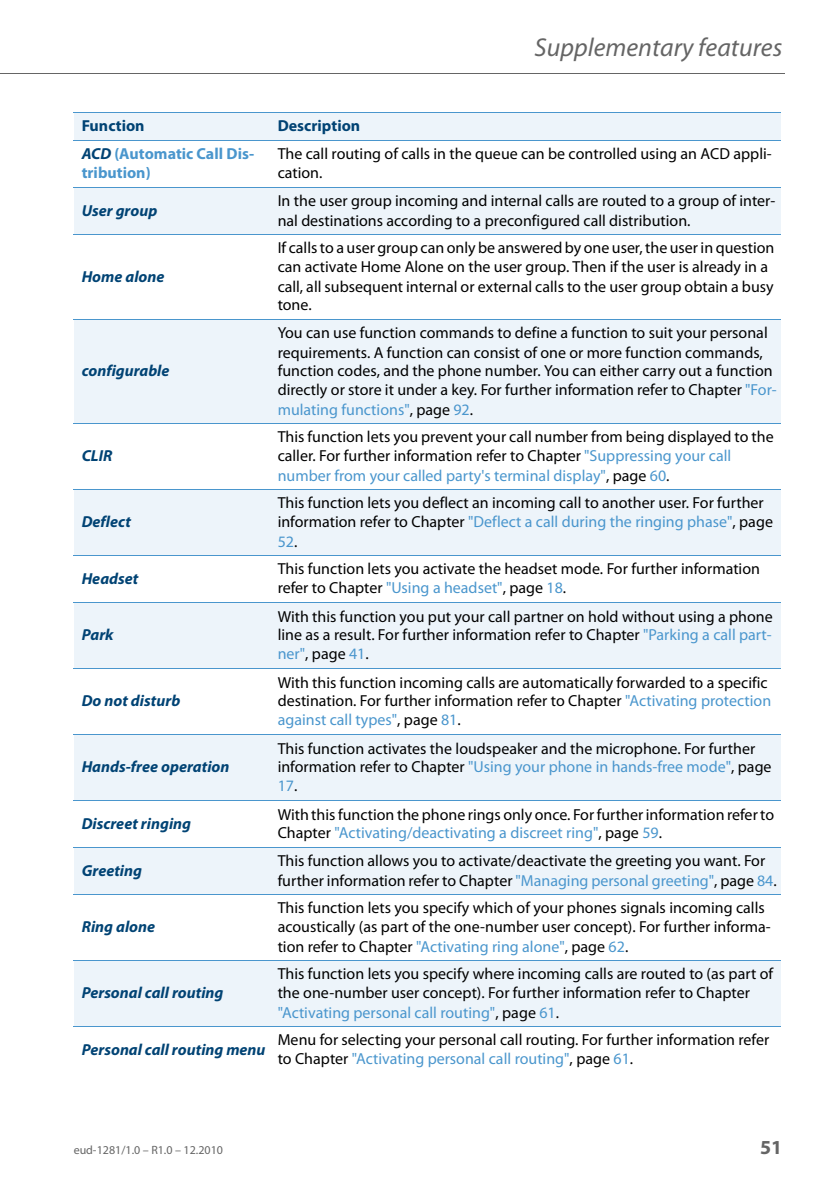
<style>
.page{position:relative;width:840px;height:1190px;background:#fff}
.page>*{position:absolute;margin:0;border:0;box-sizing:border-box;transform-origin:0 0}
.t1{font:italic 26px "Myriad Pro";color:#656565}
.t2{font:700 20px "Myriad Pro";color:#656565}
.t3{font:16px/19px "Myriad Pro";color:#000}
.t4{font:italic 700 16px "Myriad Pro";color:#014374}
.t5{font:700 16px/19px "Myriad Pro";color:#4a96cd}
.t6{font:700 16px "Myriad Pro";letter-spacing:.005em;color:#014374}
.t7{font:12px "Myriad Pro";color:#656565}
.s1{font-style:italic;color:#014374}
.s2{color:#4a96cd}
</style>
<div class="page">
<hr style="left:0;top:73px;width:784px;height:1px;background:#656565">
<div style="left:74px;top:188px;width:196px;height:47px;background:#edf4fa"></div>
<div style="left:270px;top:188px;width:511px;height:47px;background:#edf4fa"></div>
<div style="left:74px;top:320px;width:196px;height:104px;background:#edf4fa"></div>
<div style="left:270px;top:320px;width:511px;height:104px;background:#edf4fa"></div>
<div style="left:74px;top:490px;width:196px;height:66px;background:#edf4fa"></div>
<div style="left:270px;top:490px;width:511px;height:66px;background:#edf4fa"></div>
<div style="left:74px;top:603px;width:196px;height:66px;background:#edf4fa"></div>
<div style="left:270px;top:603px;width:511px;height:66px;background:#edf4fa"></div>
<div style="left:74px;top:735px;width:196px;height:66px;background:#edf4fa"></div>
<div style="left:270px;top:735px;width:511px;height:66px;background:#edf4fa"></div>
<div style="left:74px;top:848px;width:196px;height:47px;background:#edf4fa"></div>
<div style="left:270px;top:848px;width:511px;height:47px;background:#edf4fa"></div>
<div style="left:74px;top:961px;width:196px;height:66px;background:#edf4fa"></div>
<div style="left:270px;top:961px;width:511px;height:66px;background:#edf4fa"></div>
<div style="left:74px;top:113px;width:196px;height:28px;background:#edf4fa"></div>
<div style="left:270px;top:113px;width:511px;height:28px;background:#edf4fa"></div>
<hr style="left:74px;top:112px;width:707px;height:1px;background:#4a96cd">
<hr style="left:74px;top:140px;width:707px;height:1px;background:#4a96cd">
<hr style="left:74px;top:187px;width:707px;height:1px;background:#4a96cd">
<hr style="left:74px;top:234px;width:707px;height:1px;background:#4a96cd">
<hr style="left:74px;top:319px;width:707px;height:1px;background:#4a96cd">
<hr style="left:74px;top:423px;width:707px;height:1px;background:#4a96cd">
<hr style="left:74px;top:489px;width:707px;height:1px;background:#4a96cd">
<hr style="left:74px;top:555px;width:707px;height:1px;background:#4a96cd">
<hr style="left:74px;top:602px;width:707px;height:1px;background:#4a96cd">
<hr style="left:74px;top:668px;width:707px;height:1px;background:#4a96cd">
<hr style="left:74px;top:734px;width:707px;height:1px;background:#4a96cd">
<hr style="left:74px;top:800px;width:707px;height:1px;background:#4a96cd">
<hr style="left:74px;top:847px;width:707px;height:1px;background:#4a96cd">
<hr style="left:74px;top:895px;width:707px;height:1px;background:#4a96cd">
<hr style="left:74px;top:961px;width:707px;height:1px;background:#4a96cd">
<hr style="left:74px;top:1027px;width:707px;height:1px;background:#4a96cd">
<p class="t6" style="left:82px;top:120px;width:64px">Function</p>
<p class="t6" style="left:278px;top:120px;width:84px">Description</p>
<h1 class="t1" style="left:535px;top:37px;width:249px">Supplementary features</h1>
<p class="t5" style="left:82px;top:146px;width:174px"><span class="s1">ACD</span> (Automatic Call Dis&shy;tribution)</p>
<p class="t3" style="left:278px;top:146px;width:496px">The call routing of calls in the queue can be controlled using an ACD appli&shy;cation.</p>
<p class="t4" style="left:82px;top:204px;width:77px">User group</p>
<p class="t3" style="left:278px;top:193px;width:499px">In the user group incoming and internal calls are routed to a group of inter&shy;nal destinations according to a preconfigured call distribution.</p>
<p class="t4" style="left:82px;top:270px;width:84px">Home alone</p>
<p class="t4" style="left:82px;top:365px;width:89px">configurable</p>
<p class="t4" style="left:82px;top:450px;width:32px">CLIR</p>
<p class="t4" style="left:82px;top:516px;width:51px">Deflect</p>
<p class="t3" style="left:278px;top:240px;width:498px">If calls to a user group can only be answered by one user, the user in question can activate Home Alone on the user group. Then if the user is already in a call, all subsequent internal or external calls to the user group obtain a busy tone.</p>
<p class="t3" style="left:278px;top:325px;width:501px">You can use function commands to define a function to suit your personal requirements. A function can consist of one or more function commands, function codes, and the phone number. You can either carry out a function directly or store it under a key. For further information refer to Chapter <span class="s2">"For&shy;mulating functions"</span>, page <span class="s2">92</span>.</p>
<p class="t3" style="left:278px;top:429px;width:498px">This function lets you prevent your call number from being displayed to the caller. For further information refer to Chapter <span class="s2">"Suppressing your call number from your called party's terminal display"</span>, page <span class="s2">60</span>.</p>
<p class="t3" style="left:278px;top:495px;width:497px">This function lets you deflect an incoming call to another user. For further information refer to Chapter <span class="s2">"Deflect a call during the ringing phase"</span>, page<br><span class="s2">52</span>.</p>
<p class="t4" style="left:82px;top:573px;width:58px">Headset</p>
<p class="t3" style="left:278px;top:561px;width:484px">This function lets you activate the headset mode. For further information refer to Chapter <span class="s2">"Using a headset"</span>, page <span class="s2">18</span>.</p>
<p class="t4" style="left:82px;top:629px;width:33px">Park</p>
<p class="t3" style="left:278px;top:608px;width:497px;text-align:justify">With this function you put your call partner on hold without using a phone line as a result. For further information refer to Chapter <span class="s2">"Parking a call part&shy;ner"</span>, page <span class="s2">41</span>.</p>
<p class="t4" style="left:82px;top:695px;width:100px">Do not disturb</p>
<p class="t4" style="left:82px;top:761px;width:149px">Hands-free operation</p>
<p class="t3" style="left:278px;top:674px;width:495px">With this function incoming calls are automatically forwarded to a specific destination. For further information refer to Chapter <span class="s2">"Activating protection against call types"</span>, page <span class="s2">81</span>.</p>
<p class="t3" style="left:278px;top:740px;width:495px">This function activates the loudspeaker and the microphone. For further information refer to Chapter <span class="s2">"Using your phone in hands-free mode"</span>, page<br><span class="s2">17</span>.</p>
<p class="t4" style="left:82px;top:818px;width:111px">Discreet ringing</p>
<p class="t3" style="left:278px;top:806px;width:498px">With this function the phone rings only once. For further information refer to<br>Chapter <span class="s2">"Activating/deactivating a discreet ring"</span>, page <span class="s2">59</span>.</p>
<p class="t4" style="left:82px;top:865px;width:62px">Greeting</p>
<p class="t3" style="left:278px;top:853px;width:501px">This function allows you to activate/deactivate the greeting you want. For further information refer to Chapter <span class="s2">"Managing personal greeting"</span>, page <span class="s2">84</span>.</p>
<p class="t4" style="left:82px;top:921px;width:75px">Ring alone</p>
<p class="t3" style="left:278px;top:900px;width:495px">This function lets you specify which of your phones signals incoming calls acoustically (as part of the one-number user concept). For further informa&shy;tion refer to Chapter <span class="s2">"Activating ring alone"</span>, page <span class="s2">62</span>.</p>
<p class="t4" style="left:82px;top:987px;width:143px">Personal call routing</p>
<p class="t3" style="left:278px;top:966px;width:497px">This function lets you specify where incoming calls are routed to (as part of the one-number user concept). For further information refer to Chapter <span class="s2">"Activating personal call routing"</span>, page <span class="s2">61</span>.</p>
<p class="t4" style="left:82px;top:1044px;width:185px">Personal call routing menu</p>
<p class="t3" style="left:278px;top:1032px;width:493px">Menu for selecting your personal call routing. For further information refer to Chapter <span class="s2">"Activating personal call routing"</span>, page <span class="s2">61</span>.</p>
<p class="t7" style="left:74px;top:1145px;width:151px">eud-1281/1.0 – R1.0 – 12.2010</p>
<p class="t2" style="left:760px;top:1139px;width:24px">51</p>
</div>
